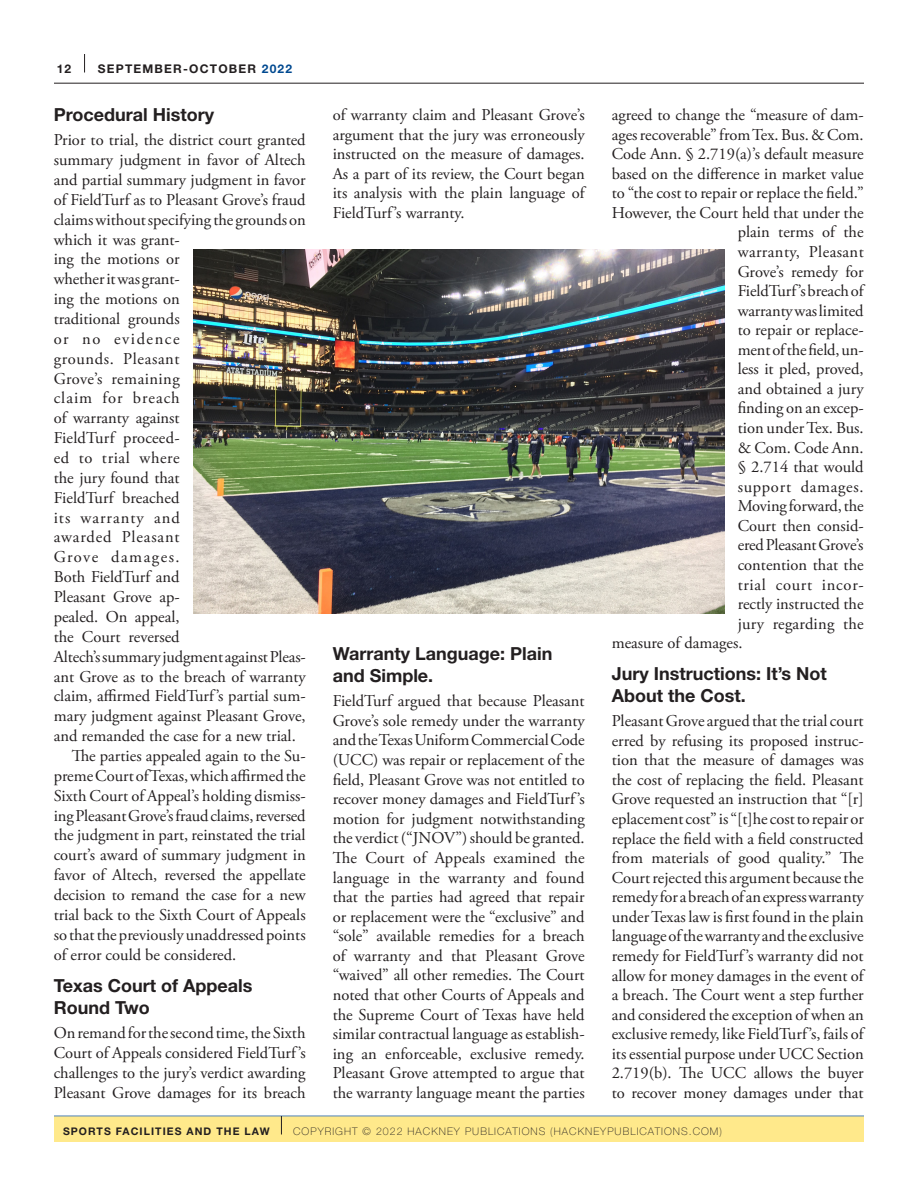
<style>
.page{position:relative;width:918px;height:1188px;background:#fff}
.page>*{position:absolute;margin:0;border:0;box-sizing:border-box;transform-origin:0 0}
.Subhead_2{font:700 18px/21.9px "Helvetica Neue LT Std";color:#231f20}
.Body_First{font:16.5px/19.8px "Adobe Garamond Pro";color:#231f20;text-align:justify}
.Body_text{font:16.5px/19.8px "Adobe Garamond Pro";color:#231f20;text-align:justify}
.Body_First-2{font:16.5px "Adobe Garamond Pro";letter-spacing:.025em;color:#231f20}
.Body_First-3{font:16.5px "Adobe Garamond Pro";letter-spacing:.045em;color:#231f20}
.Body_First-4{font:16.5px "Adobe Garamond Pro";letter-spacing:.04em;color:#231f20}
.t1{font:700 12px "Helvetica Neue LT Std";letter-spacing:.1em;color:#231f20}
.t2{font:100 10.5px "Helvetica Neue LT Std";letter-spacing:.1em;color:#231f20}
.t3{font:700 10.5px "Helvetica Neue LT Std";letter-spacing:.1em;color:#231f20}
.s1{color:#014990}
</style>
<div class="page">
<svg style="left:84px;top:54px;width:1px;height:18px"></svg>
<hr style="left:54px;top:83px;width:810px;height:1px;background:#231f20">
<div style="left:54px;top:1116px;width:810px;height:26px;background:#ffe98b"></div>
<svg style="left:281px;top:1116px;width:1px;height:18px"></svg>
<img style="left:193px;top:250px;width:531px;height:364px">
<p class="t1" style="left:57px;top:61px;width:16px">12</p>
<p class="t1" style="left:98px;top:61px;width:196px">SEPTEMBER-OCTOBER <span class="s1">2022</span></p>
<p class="Subhead_2" style="left:54px;top:103px;width:162px">Procedural History</p>
<p class="Body_First" style="left:54px;top:131px;width:254px;text-align:left">Prior to trial, the district court granted summary judgment in favor of Altech and partial summary judgment in favor of FieldTurf as to Pleasant Grove’s fraud claims without specifying the grounds on which it was grant-<br>ing the motions or<br>whether it was grant-<br>ing the motions on<br>traditional grounds<br>or no evidence<br>grounds. Pleasant<br>Grove’s remaining<br>claim for breach<br>of warranty against<br>FieldTurf proceed-<br>ed to trial where<br>the jury found that<br>FieldTurf breached<br>its warranty and<br>awarded Pleasant<br>Grove damages.<br>Both FieldTurf and<br>Pleasant Grove ap-<br>pealed. On appeal,<br>the Court reversed<br>Altech’s summary judgment against Pleas&shy;ant Grove as to the breach of warranty claim, affirmed FieldTurf’s partial sum&shy;mary judgment against Pleasant Grove, and remanded the case for a new trial.</p>
<p class="Body_text" style="left:54px;top:746px;width:254px;text-indent:18px">The parties appealed again to the Su&shy;preme Court of Texas, which affirmed the Sixth Court of Appeal’s holding dismiss&shy;ing Pleasant Grove’s fraud claims, reversed the judgment in part, reinstated the trial court’s award of summary judgment in favor of Altech, reversed the appellate decision to remand the case for a new trial back to the Sixth Court of Appeals so that the previously unaddressed points of error could be considered.</p>
<p class="Subhead_2" style="left:54px;top:974px;width:200px">Texas Court of Appeals<br>Round Two</p>
<p class="Body_First" style="left:54px;top:1024px;width:253px">On remand for the second time, the Sixth Court of Appeals considered FieldTurf’s challenges to the jury’s verdict awarding Pleasant Grove damages for its breach</p>
<p class="Body_First" style="left:333px;top:105px;width:254px">of warranty claim and Pleasant Grove’s argument that the jury was erroneously instructed on the measure of damages.<br>As a part of its review, the Court began its analysis with the plain language of FieldTurf’s warranty.</p>
<p class="Subhead_2" style="left:333px;top:643px;width:221px">Warranty Language: Plain and Simple.</p>
<p class="Body_First" style="left:333px;top:692px;width:254px">FieldTurf argued that because Pleasant Grove’s sole remedy under the warranty and the Texas Uniform Commercial Code (UCC) was repair or replacement of the field, Pleasant Grove was not entitled to recover money damages and FieldTurf’s motion for judgment notwithstanding the verdict (“JNOV”) should be granted.<br>The Court of Appeals examined the language in the warranty and found that the parties had agreed that repair or replacement were the “exclusive” and “sole” available remedies for a breach of warranty and that Pleasant Grove “waived” all other remedies. The Court noted that other Courts of Appeals and the Supreme Court of Texas have held similar contractual language as establish&shy;ing an enforceable, exclusive remedy.<br>Pleasant Grove attempted to argue that the warranty language meant the parties</p>
<p class="Body_First" style="left:612px;top:105px;width:254px">agreed to change the “measure of dam-</p>
<p class="Body_First" style="left:612px;top:125px;width:254px">ages recoverable” from Tex. Bus. &amp; Com.</p>
<p class="Body_First" style="left:612px;top:145px;width:254px">Code Ann. § 2.719(a)’s default measure</p>
<p class="Body_First" style="left:612px;top:164px;width:254px">based on the difference in market value</p>
<p class="Body_First" style="left:612px;top:184px;width:254px">to “the cost to repair or replace the field.”</p>
<p class="Body_First" style="left:612px;top:203px;width:254px">However, the Court held that under the</p>
<p class="Body_First" style="left:738px;top:223px;width:127px">plain terms of the</p>
<p class="Body_First-2" style="left:738px;top:242px;width:128px">warranty, Pleasant</p>
<p class="Body_First" style="left:738px;top:262px;width:128px">Grove’s remedy for</p>
<p class="Body_First" style="left:738px;top:282px;width:127px">FieldTurf’s breach of</p>
<p class="Body_First" style="left:738px;top:301px;width:127px">warranty was limited</p>
<p class="Body_First" style="left:738px;top:321px;width:128px">to repair or replace-</p>
<p class="Body_First" style="left:738px;top:340px;width:128px">ment of the field, un-</p>
<p class="Body_First" style="left:738px;top:360px;width:127px">less it pled, proved,</p>
<p class="Body_First" style="left:738px;top:379px;width:128px">and obtained a jury</p>
<p class="Body_First" style="left:738px;top:399px;width:128px">finding on an excep-</p>
<p class="Body_First" style="left:738px;top:419px;width:128px">tion under Tex. Bus.</p>
<p class="Body_First" style="left:738px;top:438px;width:128px">&amp; Com. Code Ann.</p>
<p class="Body_First" style="left:738px;top:458px;width:127px">§ 2.714 that would</p>
<p class="Body_First-4" style="left:738px;top:477px;width:127px">support damages.</p>
<p class="Body_First" style="left:738px;top:497px;width:128px">Moving forward, the</p>
<p class="Body_First" style="left:738px;top:516px;width:128px">Court then consid-</p>
<p class="Body_First" style="left:738px;top:536px;width:127px">ered Pleasant Grove’s</p>
<p class="Body_First" style="left:738px;top:555px;width:128px">contention that the</p>
<p class="Body_First-3" style="left:738px;top:574px;width:128px">trial court incor-</p>
<p class="Body_First" style="left:738px;top:595px;width:127px">rectly instructed the</p>
<p class="Body_First" style="left:738px;top:614px;width:127px">jury regarding the</p>
<p class="Body_First" style="left:612px;top:634px;width:132px">measure of damages.</p>
<p class="Subhead_2" style="left:612px;top:663px;width:217px">Jury Instructions: It’s Not<br>About the Cost.</p>
<p class="Body_First" style="left:612px;top:712px;width:254px">Pleasant Grove argued that the trial court erred by refusing its proposed instruc&shy;tion that the measure of damages was the cost of replacing the field. Pleasant Grove requested an instruction that “[r] eplacement cost” is “[t]he cost to repair or replace the field with a field constructed from materials of good quality.” The Court rejected this argument because the remedy for a breach of an express warranty under Texas law is first found in the plain language of the warranty and the exclusive remedy for FieldTurf’s warranty did not allow for money damages in the event of a breach. The Court went a step further and considered the exception of when an exclusive remedy, like FieldTurf’s, fails of its essential purpose under UCC Section 2.719(b). The UCC allows the buyer to recover money damages under that</p>
<p class="t3" style="left:63px;top:1124px;width:208px">SPORTS FACILITIES AND THE LAW</p>
<p class="t2" style="left:293px;top:1125px;width:430px">COPYRIGHT © 2022 HACKNEY PUBLICATIONS (HACKNEYPUBLICATIONS.COM)</p>
</div>
